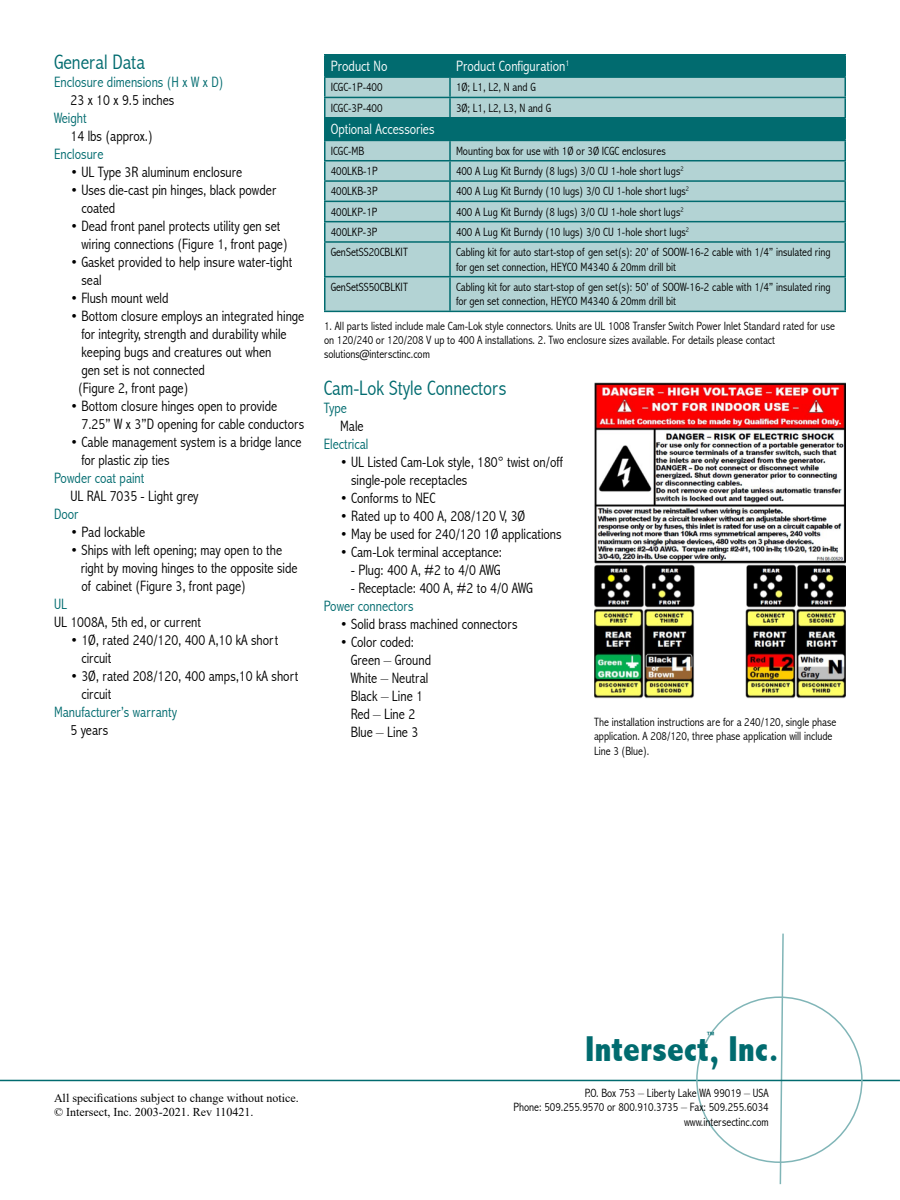
<style>
.page{position:relative;width:900px;height:1200px;background:#fff}
.page>*{position:absolute;margin:0;border:0;box-sizing:border-box;transform-origin:0 0}
.t1{font:800 condensed 36px "Abadi";color:#016b6f}
.t2{font:300 condensed 21px "Abadi";color:#016b6f}
.t3{font:300 condensed 15px/18px "Abadi";color:#000}
.t4{font:300 condensed 15px "Abadi";color:#016b6f}
.t5{font:300 condensed 15px "Abadi";color:#fff}
.t6{font:300 condensed 12px/14.4px "Abadi";color:#000}
.t7{font:12px "Times New Roman";color:#000}
.t8{font:800 condensed 9px "Abadi";color:#016b6f}
</style>
<div class="page">
<div style="left:326px;top:141px;width:518px;height:170px;background:#b3d3d4"></div>
<div style="left:325px;top:118px;width:520px;height:22px;background:#016b6f"></div>
<hr style="left:324px;top:54px;width:126px;height:2px;background:#016b6f">
<hr style="left:450px;top:54px;width:396px;height:2px;background:#016b6f">
<svg style="left:324px;top:55px;width:522px;height:62px;background:#6ba9ab"></svg>
<hr style="left:324px;top:117px;width:126px;height:2px;background:#016b6f">
<hr style="left:324px;top:119px;width:2px;height:21px;background:#016b6f">
<hr style="left:450px;top:117px;width:396px;height:2px;background:#016b6f">
<hr style="left:844px;top:119px;width:2px;height:21px;background:#016b6f">
<hr style="left:324px;top:140px;width:126px;height:1px;background:#016b6f">
<hr style="left:450px;top:140px;width:396px;height:1px;background:#016b6f">
<hr style="left:324px;top:160px;width:126px;height:1px;background:#016b6f">
<hr style="left:450px;top:160px;width:396px;height:1px;background:#016b6f">
<hr style="left:324px;top:180px;width:126px;height:2px;background:#016b6f">
<hr style="left:450px;top:180px;width:396px;height:2px;background:#016b6f">
<hr style="left:324px;top:201px;width:126px;height:1px;background:#016b6f">
<hr style="left:450px;top:201px;width:396px;height:1px;background:#016b6f">
<hr style="left:324px;top:221px;width:126px;height:1px;background:#016b6f">
<svg style="left:324px;top:141px;width:2px;height:100px"></svg>
<hr style="left:450px;top:221px;width:396px;height:1px;background:#016b6f">
<svg style="left:449px;top:141px;width:2px;height:100px"></svg>
<svg style="left:844px;top:141px;width:2px;height:100px"></svg>
<hr style="left:324px;top:241px;width:126px;height:2px;background:#016b6f">
<hr style="left:324px;top:243px;width:2px;height:33px;background:#016b6f">
<hr style="left:450px;top:241px;width:396px;height:2px;background:#016b6f">
<hr style="left:449px;top:243px;width:2px;height:33px;background:#016b6f">
<hr style="left:844px;top:243px;width:2px;height:33px;background:#016b6f">
<hr style="left:324px;top:276px;width:126px;height:1px;background:#016b6f">
<hr style="left:324px;top:277px;width:2px;height:34px;background:#016b6f">
<hr style="left:450px;top:276px;width:396px;height:1px;background:#016b6f">
<hr style="left:449px;top:277px;width:2px;height:34px;background:#016b6f">
<hr style="left:844px;top:277px;width:2px;height:34px;background:#016b6f">
<hr style="left:324px;top:311px;width:126px;height:1px;background:#016b6f">
<hr style="left:450px;top:311px;width:396px;height:1px;background:#016b6f">
<svg style="left:779px;top:933px;width:6px;height:252px"></svg>
<hr style="left:0;top:1080px;width:900px;height:1px;background:#016b6f">
<img style="left:594px;top:383px;width:252px;height:315px">
<p class="t2" style="left:54px;top:49px;width:92px">General Data</p>
<p class="t4" style="left:54px;top:73px;width:171px">Enclosure dimensions (H x W x D)</p>
<p class="t3" style="left:70px;top:91px;width:105px">23 x 10 x 9.5 inches</p>
<p class="t4" style="left:54px;top:109px;width:34px">Weight</p>
<p class="t3" style="left:70px;top:127px;width:84px">14 lbs (approx.)</p>
<p class="t4" style="left:54px;top:145px;width:51px">Enclosure</p>
<p class="t3" style="left:70px;top:163px;width:173px">• UL Type 3R aluminum enclosure</p>
<p class="t3" style="left:70px;top:181px;width:207px">• Uses die-cast pin hinges, black powder</p>
<p class="t3" style="left:81px;top:199px;width:35px">coated</p>
<p class="t3" style="left:70px;top:217px;width:211px">• Dead front panel protects utility gen set</p>
<p class="t3" style="left:81px;top:235px;width:208px">wiring connections (Figure 1, front page)</p>
<p class="t3" style="left:70px;top:253px;width:223px">• Gasket provided to help insure water-tight</p>
<p class="t3" style="left:81px;top:271px;width:22px">seal</p>
<p class="t3" style="left:70px;top:289px;width:99px">• Flush mount weld</p>
<p class="t3" style="left:70px;top:307px;width:235px">• Bottom closure employs an integrated hinge</p>
<p class="t3" style="left:81px;top:325px;width:207px">for integrity, strength and durability while</p>
<p class="t3" style="left:81px;top:343px;width:192px">keeping bugs and creatures out when gen set is not connected</p>
<p class="t3" style="left:78px;top:379px;width:112px">(Figure 2, front page)</p>
<p class="t3" style="left:70px;top:397px;width:208px">• Bottom closure hinges open to provide</p>
<p class="t3" style="left:81px;top:415px;width:224px">7.25” W x 3”D opening for cable conductors</p>
<p class="t3" style="left:70px;top:433px;width:232px">• Cable management system is a bridge lance</p>
<p class="t3" style="left:81px;top:451px;width:90px">for plastic zip ties</p>
<p class="t4" style="left:54px;top:469px;width:92px">Powder coat paint</p>
<p class="t3" style="left:71px;top:487px;width:130px">UL RAL 7035 - Light grey</p>
<p class="t4" style="left:54px;top:505px;width:26px">Door</p>
<p class="t3" style="left:70px;top:523px;width:76px">• Pad lockable</p>
<p class="t3" style="left:70px;top:541px;width:213px">• Ships with left opening; may open to the</p>
<p class="t3" style="left:81px;top:559px;width:218px">right by moving hinges to the opposite side</p>
<p class="t3" style="left:81px;top:577px;width:166px">of cabinet (Figure 3, front page)</p>
<p class="t4" style="left:54px;top:595px;width:14px">UL</p>
<p class="t3" style="left:54px;top:613px;width:149px">UL 1008A, 5th ed, or current</p>
<p class="t3" style="left:70px;top:631px;width:209px">• 1Ø, rated 240/120, 400 A,10 kA short</p>
<p class="t3" style="left:81px;top:649px;width:31px">circuit</p>
<p class="t3" style="left:70px;top:667px;width:230px">• 3Ø, rated 208/120, 400 amps,10 kA short</p>
<p class="t3" style="left:81px;top:685px;width:31px">circuit</p>
<p class="t4" style="left:54px;top:703px;width:125px">Manufacturer’s warranty</p>
<p class="t3" style="left:71px;top:721px;width:39px">5 years</p>
<p class="t5" style="left:331px;top:57px;width:58px">Product No</p>
<p class="t5" style="left:456px;top:57px;width:115px">Product Configuration<sup>1</sup></p>
<p class="t6" style="left:331px;top:80px;width:53px">ICGC-1P-400</p>
<p class="t6" style="left:456px;top:80px;width:81px">1Ø; L1, L2, N and G</p>
<p class="t6" style="left:331px;top:101px;width:53px">ICGC-3P-400</p>
<p class="t6" style="left:456px;top:101px;width:97px">3Ø; L1, L2, L3, N and G</p>
<p class="t5" style="left:331px;top:120px;width:105px">Optional Accessories</p>
<p class="t6" style="left:331px;top:144px;width:35px">ICGC-MB</p>
<p class="t6" style="left:456px;top:144px;width:211px">Mounting box for use with 1Ø or 3Ø ICGC enclosures</p>
<p class="t6" style="left:331px;top:164px;width:48px">400LKB-1P</p>
<p class="t6" style="left:456px;top:164px;width:229px">400 A Lug Kit Burndy (8 lugs) 3/0 CU 1-hole short lugs<sup>2</sup></p>
<p class="t6" style="left:331px;top:184px;width:48px">400LKB-3P</p>
<p class="t6" style="left:456px;top:184px;width:235px">400 A Lug Kit Burndy (10 lugs) 3/0 CU 1-hole short lugs<sup>2</sup></p>
<p class="t6" style="left:331px;top:204px;width:48px">400LKP-1P</p>
<p class="t6" style="left:456px;top:204px;width:229px">400 A Lug Kit Burndy (8 lugs) 3/0 CU 1-hole short lugs<sup>2</sup></p>
<p class="t6" style="left:331px;top:225px;width:48px">400LKP-3P</p>
<p class="t6" style="left:456px;top:225px;width:235px">400 A Lug Kit Burndy (10 lugs) 3/0 CU 1-hole short lugs<sup>2</sup></p>
<p class="t6" style="left:331px;top:245px;width:79px">GenSetSS20CBLKIT</p>
<p class="t6" style="left:456px;top:245px;width:376px">Cabling kit for auto start-stop of gen set(s): 20’ of SOOW-16-2 cable with 1/4” insulated ring for gen set connection, HEYCO M4340 &amp; 20mm drill bit</p>
<p class="t6" style="left:331px;top:280px;width:79px">GenSetSS50CBLKIT</p>
<p class="t6" style="left:456px;top:280px;width:376px">Cabling kit for auto start-stop of gen set(s): 50’ of SOOW-16-2 cable with 1/4” insulated ring for gen set connection, HEYCO M4340 &amp; 20mm drill bit</p>
<p class="t6" style="left:324px;top:318px;width:512px">1. All parts listed include male Cam-Lok style connectors. Units are UL 1008 Transfer Switch Power Inlet Standard rated for use on 120/240 or 120/208 V up to 400 A installations. 2. Two enclosure sizes available. For details please contact</p>
<p class="t6" style="left:324px;top:347px;width:107px">solutions@intersctinc.com</p>
<p class="t2" style="left:324px;top:376px;width:184px">Cam-Lok Style Connectors</p>
<p class="t4" style="left:324px;top:399px;width:25px">Type</p>
<p class="t3" style="left:340px;top:417px;width:25px">Male</p>
<p class="t4" style="left:324px;top:435px;width:46px">Electrical</p>
<p class="t3" style="left:340px;top:453px;width:224px">• UL Listed Cam-Lok style, 180° twist on/off</p>
<p class="t3" style="left:351px;top:471px;width:118px">single-pole receptacles</p>
<p class="t3" style="left:340px;top:489px;width:97px">• Conforms to NEC</p>
<p class="t3" style="left:340px;top:507px;width:187px">• Rated up to 400 A, 208/120 V, 3Ø</p>
<p class="t3" style="left:340px;top:525px;width:223px">• May be used for 240/120 1Ø applications</p>
<p class="t3" style="left:340px;top:543px;width:163px">• Cam-Lok terminal acceptance:</p>
<p class="t3" style="left:351px;top:561px;width:151px">- Plug: 400 A, #2 to 4/0 AWG</p>
<p class="t3" style="left:351px;top:579px;width:184px">- Receptacle: 400 A, #2 to 4/0 AWG</p>
<p class="t4" style="left:324px;top:597px;width:92px">Power connectors</p>
<p class="t3" style="left:340px;top:615px;width:179px">• Solid brass machined connectors</p>
<p class="t3" style="left:340px;top:633px;width:75px">• Color coded:</p>
<p class="t3" style="left:351px;top:651px;width:82px">Green – Ground</p>
<p class="t3" style="left:351px;top:669px;width:79px">White – Neutral</p>
<p class="t3" style="left:351px;top:687px;width:74px">Black – Line 1</p>
<p class="t3" style="left:351px;top:705px;width:66px">Red – Line 2</p>
<p class="t3" style="left:351px;top:723px;width:69px">Blue – Line 3</p>
<p class="t6" style="left:594px;top:715px;width:244px">The installation instructions are for a 240/120, single phase application. A 208/120, three phase application will include<br>Line 3 (Blue).</p>
<p class="t7" style="left:54px;top:1089px;width:246px">All specifications subject to change without notice.</p>
<p class="t7" style="left:54px;top:1104px;width:201px">© Intersect, Inc. 2003-2021. Rev 110421.</p>
<p class="t8" style="left:706px;top:1030px;width:10px">™</p>
<p class="t1" style="left:585px;top:1028px;width:195px">Intersect, Inc.</p>
<p class="t6" style="left:585px;top:1086px;width:186px">P.O. Box 753 – Liberty Lake WA 99019 – USA</p>
<p class="t6" style="left:514px;top:1100px;width:257px">Phone: 509.255.9570 or 800.910.3735 – Fax: 509.255.6034</p>
<p class="t6" style="left:684px;top:1114px;width:86px">www.intersectinc.com</p>
</div>
